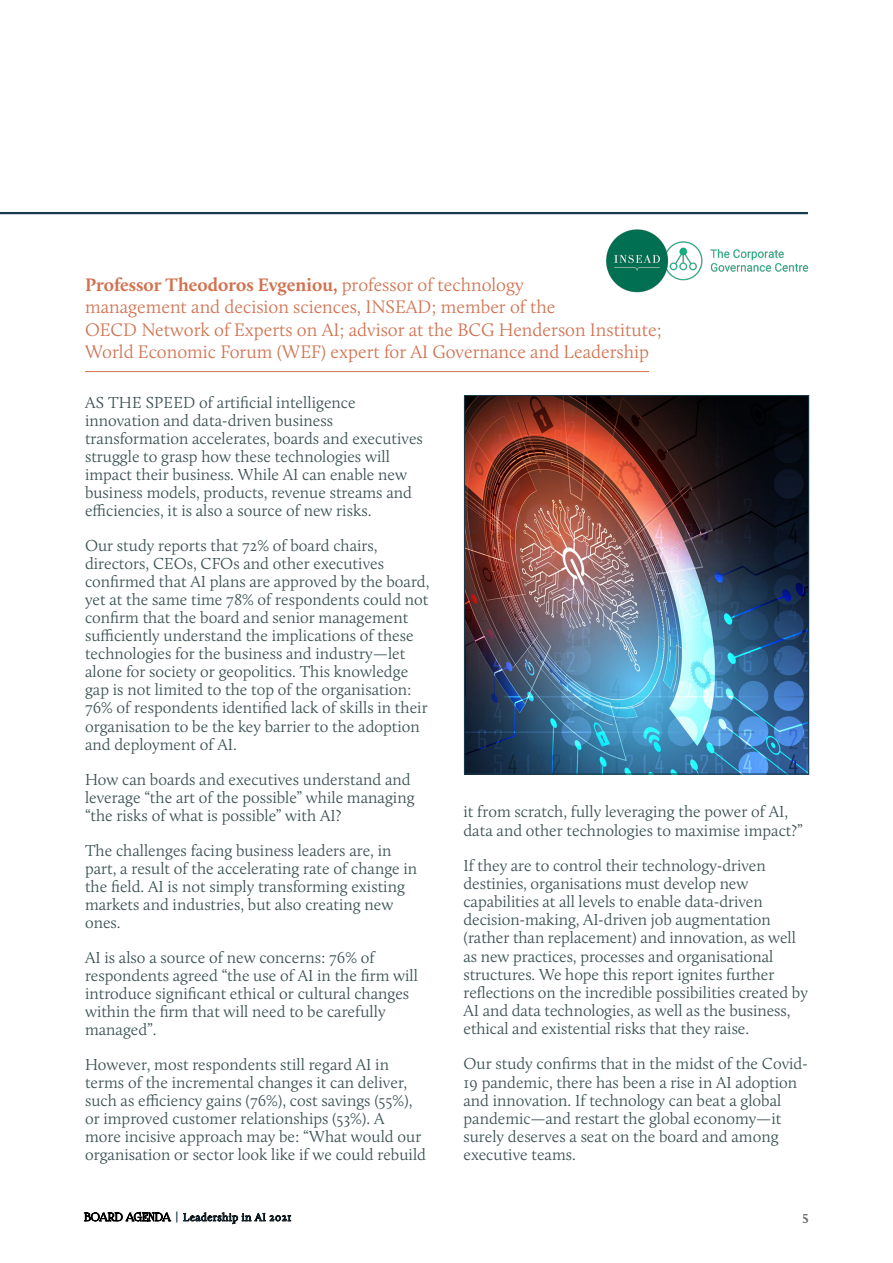
<style>
.page{position:relative;width:893px;height:1263px;background:#fff}
.page>*{position:absolute;margin:0;border:0;box-sizing:border-box;transform-origin:0 0}
.Subheads{font:300 18.75px/22.5px "Calluna";color:#d17250}
.CBJ_-_Body_Copy_FO_N{font:300 16.5px/18px "Calluna";color:#3a4f51}
.t1{font:700 13.5px "Calluna";color:#6d6e71}
.t2{font:300 11.25px "Calluna";letter-spacing:.04em;color:#183b4d}
.s1{font-weight:700}
.s2{font-family:"Foglihten No 06";font-weight:400;color:#000}
.s3{font-family:"Gotham Narrow";font-weight:500;font-size:12px}
</style>
<div class="page">
<svg style="left:84px;top:1211px;width:87px;height:10px"></svg>
<svg style="left:183px;top:1212px;width:108px;height:12px"></svg>
<hr style="left:85px;top:371px;width:564px;height:1px;background:#d17250">
<img style="left:466px;top:397px;width:341px;height:375px">
<div style="left:464px;top:395px;width:345px;height:379px;border:1px solid #183b4d"></div>
<img style="left:606px;top:229px;width:203px;height:64px">
<hr style="left:0;top:212px;width:808px;height:2px;background:#183b4d">
<p class="Subheads" style="left:85px;top:273px;width:578px"><span class="s1">Professor Theodoros Evgeniou,</span> professor of technology<br>management and decision sciences, INSEAD; member of the<br>OECD Network of Experts on AI; advisor at the BCG Henderson Institute; World Economic Forum (WEF) expert for AI Governance and Leadership</p>
<p class="CBJ_-_Body_Copy_FO_N" style="left:85px;top:393px;width:339px">AS THE SPEED of artificial intelligence innovation and data-driven business transformation accelerates, boards and executives struggle to grasp how these technologies will impact their business. While AI can enable new business models, products, revenue streams and efficiencies, it is also a source of new risks.</p>
<p class="CBJ_-_Body_Copy_FO_N" style="left:85px;top:536px;width:346px">Our study reports that 72% of board chairs, directors, CEOs, CFOs and other executives confirmed that AI plans are approved by the board, yet at the same time 78% of respondents could not confirm that the board and senior management sufficiently understand the implications of these technologies for the business and industry—let alone for society or geopolitics. This knowledge gap is not limited to the top of the organisation:<br>76% of respondents identified lack of skills in their organisation to be the key barrier to the adoption and deployment of AI.</p>
<p class="CBJ_-_Body_Copy_FO_N" style="left:85px;top:770px;width:331px">How can boards and executives understand and leverage “the art of the possible” while managing “the risks of what is possible” with AI?</p>
<p class="CBJ_-_Body_Copy_FO_N" style="left:85px;top:841px;width:334px">The challenges facing business leaders are, in part, a result of the accelerating rate of change in the field. AI is not simply transforming existing markets and industries, but also creating new ones.</p>
<p class="CBJ_-_Body_Copy_FO_N" style="left:85px;top:948px;width:335px">AI is also a source of new concerns: 76% of respondents agreed “the use of AI in the firm will introduce significant ethical or cultural changes within the firm that will need to be carefully managed”.</p>
<p class="CBJ_-_Body_Copy_FO_N" style="left:85px;top:1055px;width:342px">However, most respondents still regard AI in terms of the incremental changes it can deliver, such as efficiency gains (76%), cost savings (55%), or improved customer relationships (53%). A<br>more incisive approach may be: “What would our organisation or sector look like if we could rebuild</p>
<p class="CBJ_-_Body_Copy_FO_N" style="left:463px;top:803px;width:341px">it from scratch, fully leveraging the power of AI, data and other technologies to maximise impact?”</p>
<p class="CBJ_-_Body_Copy_FO_N" style="left:463px;top:856px;width:346px">If they are to control their technology-driven destinies, organisations must develop new capabilities at all levels to enable data-driven decision-making, AI-driven job augmentation (rather than replacement) and innovation, as well as new practices, processes and organisational structures. We hope this report ignites further reflections on the incredible possibilities created by AI and data technologies, as well as the business, ethical and existential risks that they raise.</p>
<p class="CBJ_-_Body_Copy_FO_N" style="left:463px;top:1055px;width:346px">Our study confirms that in the midst of the Covid-19 pandemic, there has been a rise in AI adoption and innovation. If technology can beat a global pandemic—and restart the global economy—it surely deserves a seat on the board and among executive teams.</p>
<p class="t2" style="left:84px;top:1210px;width:209px"><span class="s2">BOARD AGENDA</span> <span class="s3">|</span> Leadership in AI 2021</p>
<p class="t1" style="left:802px;top:1210px;width:8px">5</p>
</div>
